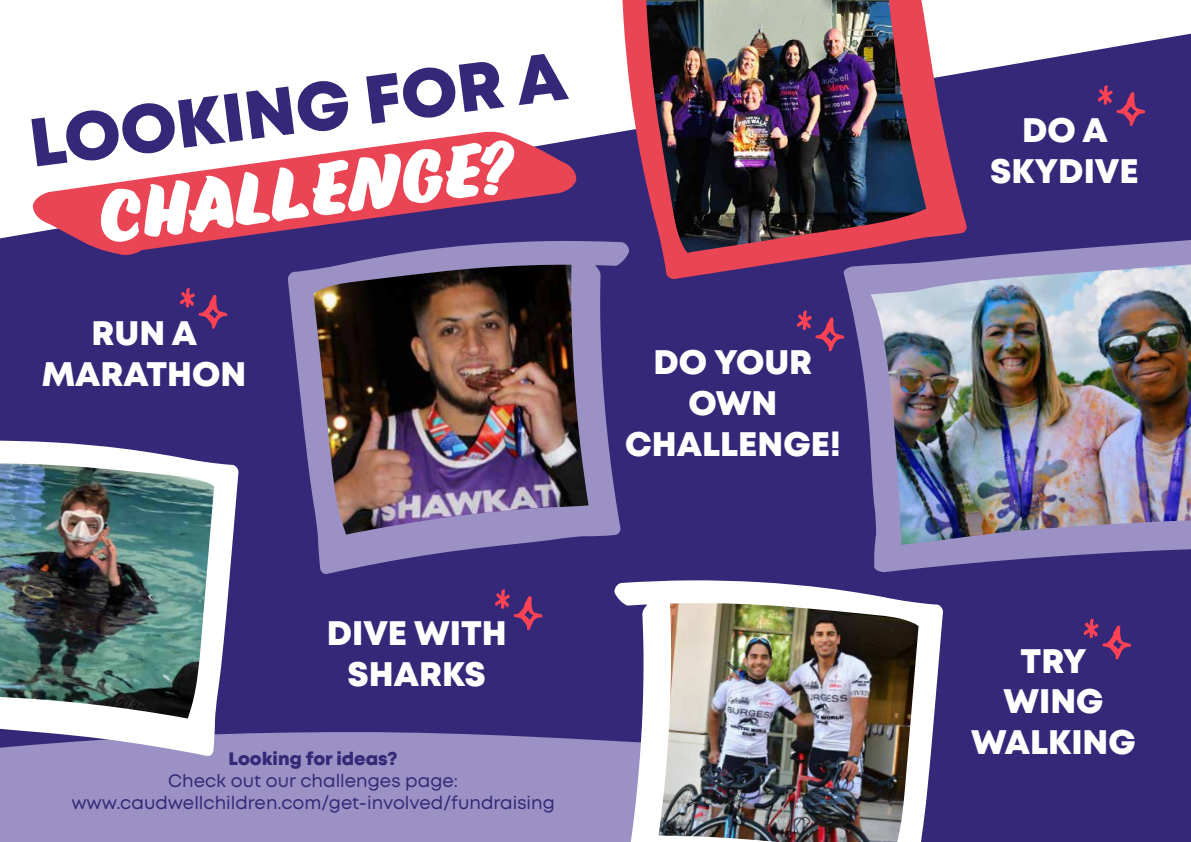
<style>
.page{position:relative;width:1191px;height:842px;background:#352878}
.page>*{position:absolute;margin:0;border:0;box-sizing:border-box;transform-origin:0 0}
.t1{font:68px "Mont Heavy DEMO";color:#352878}
.t2{font:68px "Eds Market Bold Slant";color:#fff}
.t3{font:34px/40.8px "Mont Heavy DEMO";color:#fff;text-align:center}
.t4{font:18px/21.6px "Mont";color:#352878;text-align:center}
.t5{font:18px "Mont Heavy DEMO";color:#352878}
</style>
<div class="page">
<svg style="left:0;top:0;width:1191px;height:238px;fill:#fff"></svg>
<svg style="left:33px;top:131px;width:543px;height:124px;fill:#e94555"></svg>
<div style="left:0;top:732px;width:614px;height:110px;background:#9c91c4"></div>
<img style="left:287px;top:241px;width:334px;height:333px">
<img style="left:621px;top:0;width:345px;height:279px">
<img style="left:843px;top:228px;width:348px;height:344px">
<img style="left:0;top:440px;width:239px;height:316px">
<img style="left:614px;top:580px;width:329px;height:262px">
<svg style="left:495px;top:589px;width:47px;height:41px"></svg>
<svg style="left:180px;top:288px;width:47px;height:41px"></svg>
<svg style="left:797px;top:310px;width:47px;height:41px"></svg>
<svg style="left:1098px;top:85px;width:47px;height:41px"></svg>
<svg style="left:1083px;top:619px;width:48px;height:40px"></svg>
<h1 class="t1" style="left:25px;top:104px;width:542px;rotate:-7deg">LOOKING FOR A</h1>
<h1 class="t2" style="left:96px;top:179px;width:419px;rotate:-7deg">CHALLENGE?</h1>
<h2 class="t3" style="left:42px;top:314px;width:206px">RUN A<br>MARATHON</h2>
<h2 class="t3" style="left:625px;top:344px;width:217px">DO YOUR<br>OWN<br>CHALLENGE!</h2>
<h2 class="t3" style="left:327px;top:614px;width:181px">DIVE WITH<br>SHARKS</h2>
<p class="t5" style="left:229px;top:749px;width:170px">Looking for ideas?</p>
<p class="t4" style="left:71px;top:770px;width:485px">Check out our challenges page: www.caudwellchildren.com/get-involved/fundraising</p>
<h2 class="t3" style="left:990px;top:111px;width:150px">DO A<br>SKYDIVE</h2>
<h2 class="t3" style="left:971px;top:642px;width:166px">TRY<br>WING<br>WALKING</h2>
</div>
